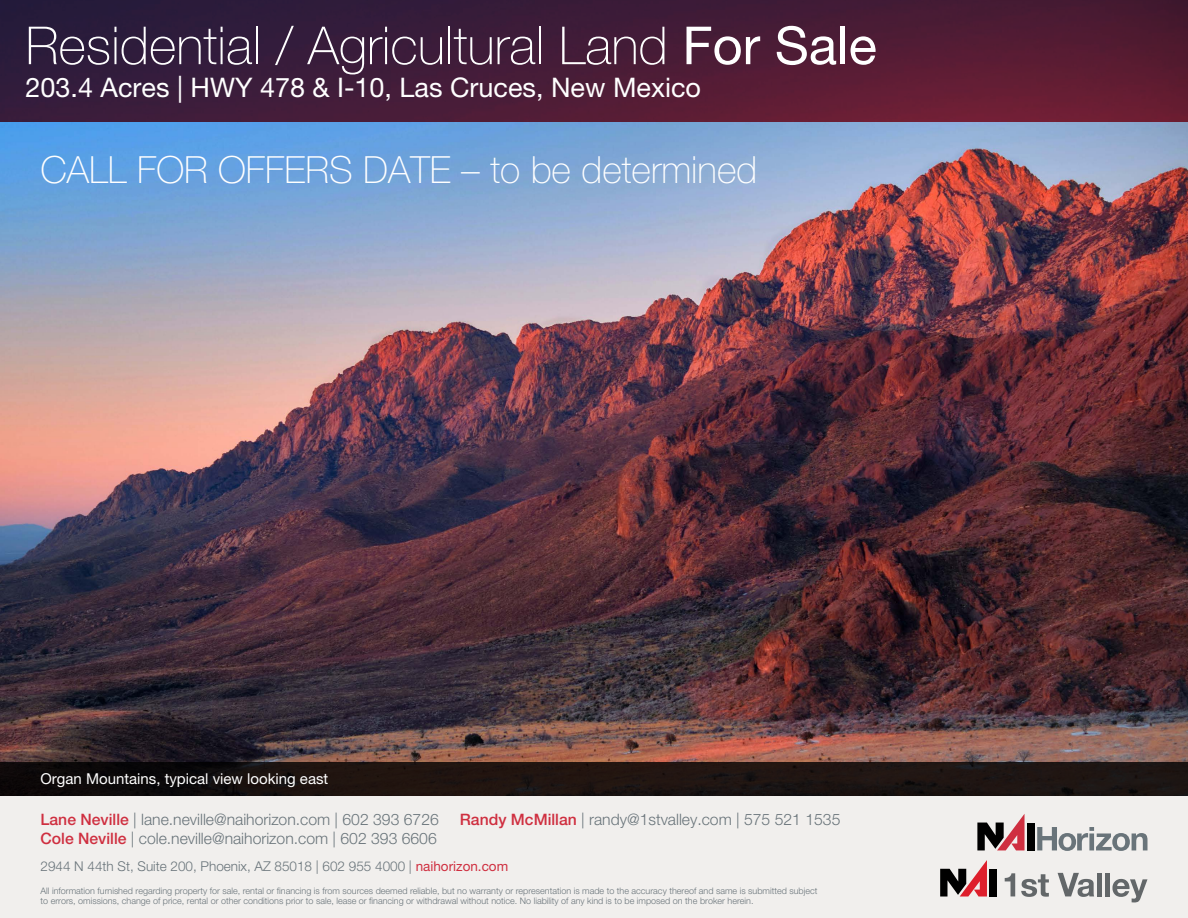
<style>
.page{position:relative;width:1188px;height:918px;background:#fff}
.page>*{position:absolute;margin:0;border:0;box-sizing:border-box;transform-origin:0 0}
.t1{font:100 52.5px "Helvetica Neue LT Std";color:#fff}
.t2{font:100 37.5px "Helvetica Neue LT Std";color:#fff}
.t3{font:27px "Helvetica Neue LT Std";color:#fff}
.t4{font:300 15.75px/18.9px "Helvetica Neue LT Std";color:#69747a}
.t5{font:15px "Helvetica Neue LT Std";color:#fff}
.t6{font:300 13.5px "Helvetica Neue LT Std";color:#69747a}
.t7{font:300 9px/10.8px "Helvetica Neue LT Std";color:#69747a}
.s1{font-weight:400}
.s2{font-weight:500;color:#cf2f40}
.s3{font-weight:400;color:#cf2f40}
</style>
<div class="page">
<img style="left:1px;top:122px;width:1187px;height:640px">
<div style="left:0;top:762px;width:1188px;height:34px;background:linear-gradient(to right,#120c0b,#221815)"></div>
<div style="left:0;top:796px;width:1188px;height:122px;background:#f1efed"></div>
<div style="left:1027px;top:823px;width:7px;height:27px;background:#000"></div>
<svg style="left:977px;top:814px;width:48px;height:36px"></svg>
<svg style="left:1037px;top:827px;width:110px;height:24px"></svg>
<div style="left:990px;top:869px;width:7px;height:28px;background:#000"></div>
<svg style="left:940px;top:860px;width:47px;height:37px"></svg>
<svg style="left:1005px;top:873px;width:10px;height:23px"></svg>
<svg style="left:1021px;top:874px;width:28px;height:23px"></svg>
<svg style="left:1058px;top:873px;width:36px;height:24px"></svg>
<div style="left:1097px;top:873px;width:5px;height:23px;background:#636769"></div>
<div style="left:1105px;top:873px;width:5px;height:23px;background:#636769"></div>
<svg style="left:1112px;top:879px;width:35px;height:23px"></svg>
<svg style="left:0;top:0;width:1188px;height:122px;background:#451c37"></svg>
<h1 class="t1" style="left:26px;top:16px;width:853px">Residential / Agricultural Land <span class="s1">For Sale</span></h1>
<h3 class="t3" style="left:26px;top:71px;width:677px">203.4 Acres | HWY 478 &amp; I-10, Las Cruces, New Mexico</h3>
<h2 class="t2" style="left:40px;top:149px;width:718px">CALL FOR OFFERS DATE – to be determined</h2>
<h3 class="t5" style="left:40px;top:770px;width:289px">Organ Mountains, typical view looking east</h3>
<h3 class="t4" style="left:40px;top:810px;width:400px"><span class="s2">Lane Neville</span> | lane.neville@naihorizon.com | 602 393 6726<br><span class="s2">Cole Neville</span> | cole.neville@naihorizon.com | 602 393 6606</h3>
<h3 class="t6" style="left:40px;top:858px;width:469px">2944 N 44th St, Suite 200, Phoenix, AZ 85018 | 602 955 4000 | <span class="s3">naihorizon.com</span></h3>
<h3 class="t4" style="left:460px;top:810px;width:382px"><span class="s2">Randy McMillan</span> | randy@1stvalley.com | 575 521 1535</h3>
<p class="t7" style="left:40px;top:885px;width:778px">All information furnished regarding property for sale, rental or financing is from sources deemed reliable, but no warranty or representation is made to the accuracy thereof and same is submitted subject to errors, omissions, change of price, rental or other conditions prior to sale, lease or financing or withdrawal without notice. No liability of any kind is to be imposed on the broker herein.</p>
</div>
